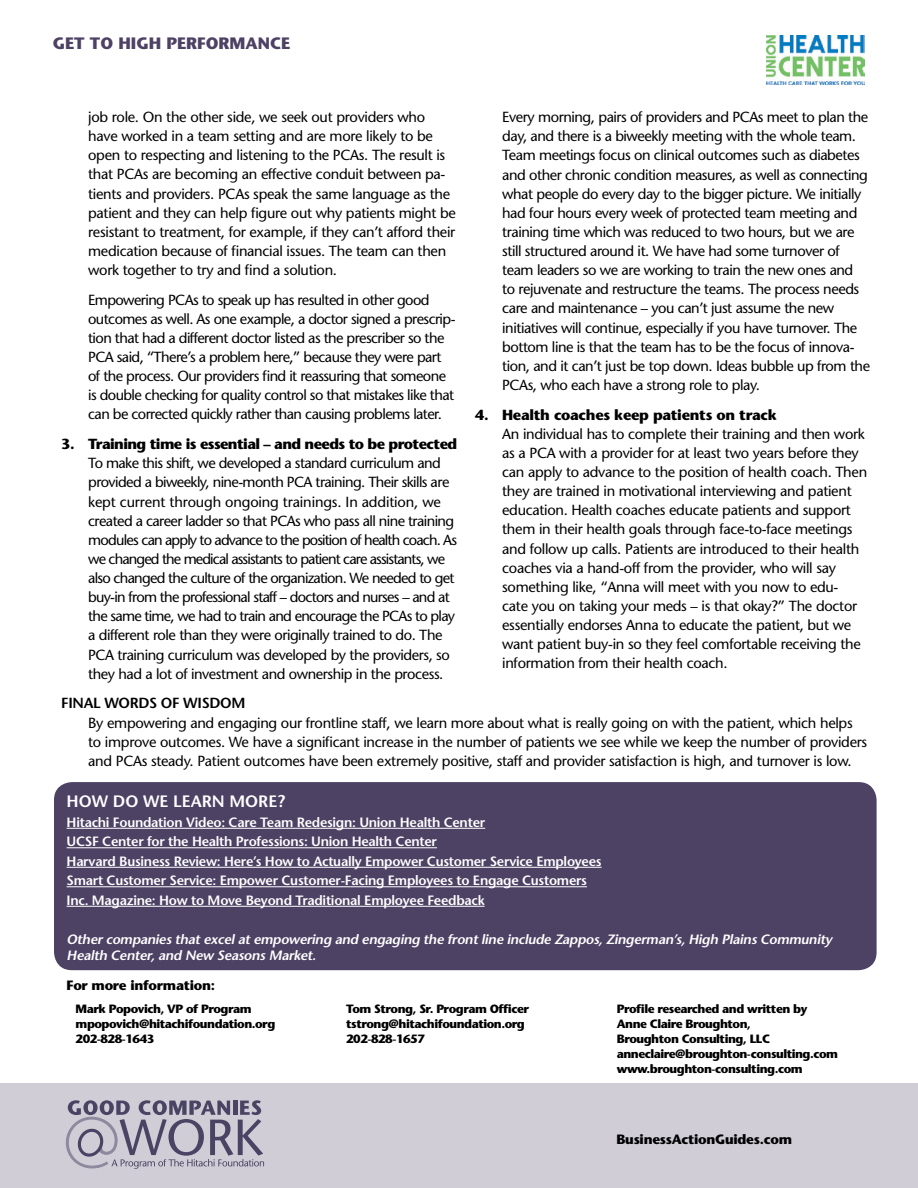
<style>
.page{position:relative;width:918px;height:1188px;background:#fff}
.page>*{position:absolute;margin:0;border:0;box-sizing:border-box;transform-origin:0 0}
.t1{font:700 16.5px "Stone Sans Std";color:#4d4164}
.t2{font:600 16.5px "Stone Sans Std";color:#fff}
.t3{font:500 14.7px/19.2px "Stone Sans Std";letter-spacing:-.03em;color:#000}
.t4{font:700 14.7px "Stone Sans Std";letter-spacing:-.04em;color:#000}
.t5{font:700 14.7px "Stone Sans Std";letter-spacing:-.02em;color:#000}
.t6{font:600 14.7px "Stone Sans Std";letter-spacing:-.02em;color:#000}
.t7{font:600 13.5px/19.5px "Stone Sans Std";letter-spacing:-.02em;color:#fff}
.t8{font:italic 600 13.5px/16.5px "Stone Sans Std";color:#fff}
.t9{font:700 13.5px "Stone Sans Std";letter-spacing:-.02em;color:#000}
.t10{font:700 12px/15px "Stone Sans Std";letter-spacing:-.04em;color:#000}
</style>
<div class="page">
<div style="left:0;top:1084px;width:918px;height:104px;background:#d0cdd6"></div>
<svg style="left:66px;top:1100px;width:198px;height:69px"></svg>
<img style="left:766px;top:36px;width:98px;height:48px">
<div style="left:54px;top:782px;width:823px;height:188px;background:#4d4164;border-radius:18px"></div>
<hr style="left:67px;top:828px;width:418px;height:1px;background:#fff">
<hr style="left:67px;top:847px;width:370px;height:1px;background:#fff">
<hr style="left:67px;top:867px;width:535px;height:1px;background:#fff">
<hr style="left:67px;top:886px;width:520px;height:1px;background:#fff">
<hr style="left:67px;top:906px;width:418px;height:1px;background:#fff">
<p class="t1" style="left:53px;top:34px;width:239px">GET TO HIGH PERFORMANCE</p>
<p class="t3" style="left:88px;top:107px;width:369px">job role. On the other side, we seek out providers who have worked in a team setting and are more likely to be open to respecting and listening to the PCAs. The result is that PCAs are becoming an effective conduit between pa&shy;tients and providers. PCAs speak the same language as the patient and they can help figure out why patients might be resistant to treatment, for example, if they can’t afford their medication because of financial issues. The team can then work together to try and find a solution.</p>
<p class="t3" style="left:88px;top:290px;width:369px">Empowering PCAs to speak up has resulted in other good outcomes as well. As one example, a doctor signed a prescrip&shy;tion that had a different doctor listed as the prescriber so the PCA said, “There’s a problem here,” because they were part of the process. Our providers find it reassuring that someone is double checking for quality control so that mistakes like that can be corrected quickly rather than causing problems later.</p>
<p class="t4" style="left:61px;top:435px;width:398px">3. Training time is essential – and needs to be protected</p>
<p class="t3" style="left:88px;top:454px;width:370px">To make this shift, we developed a standard curriculum and provided a biweekly, nine-month PCA training. Their skills are kept current through ongoing trainings. In addition, we created a career ladder so that PCAs who pass all nine training modules can apply to advance to the position of health coach. As we changed the medical assistants to patient care assistants, we also changed the culture of the organization. We needed to get buy-in from the professional staff – doctors and nurses – and at the same time, we had to train and encourage the PCAs to play a different role than they were originally trained to do. The PCA training curriculum was developed by the providers, so they had a lot of investment and ownership in the process.</p>
<p class="t3" style="left:502px;top:107px;width:369px">Every morning, pairs of providers and PCAs meet to plan the day, and there is a biweekly meeting with the whole team.<br>Team meetings focus on clinical outcomes such as diabetes and other chronic condition measures, as well as connecting what people do every day to the bigger picture. We initially had four hours every week of protected team meeting and training time which was reduced to two hours, but we are still structured around it. We have had some turnover of team leaders so we are working to train the new ones and<br>to rejuvenate and restructure the teams. The process needs care and maintenance – you can’t just assume the new initiatives will continue, especially if you have turnover. The bottom line is that the team has to be the focus of innova&shy;tion, and it can’t just be top down. Ideas bubble up from the PCAs, who each have a strong role to play.</p>
<p class="t5" style="left:475px;top:406px;width:303px">4. Health coaches keep patients on track</p>
<p class="t3" style="left:502px;top:424px;width:367px">An individual has to complete their training and then work as a PCA with a provider for at least two years before they can apply to advance to the position of health coach. Then they are trained in motivational interviewing and patient education. Health coaches educate patients and support them in their health goals through face-to-face meetings and follow up calls. Patients are introduced to their health coaches via a hand-off from the provider, who will say something like, “Anna will meet with you now to edu&shy;cate you on taking your meds – is that okay?” The doctor essentially endorses Anna to educate the patient, but we want patient buy-in so they feel comfortable receiving the information from their health coach.</p>
<p class="t6" style="left:61px;top:694px;width:186px">FINAL WORDS OF WISDOM</p>
<p class="t3" style="left:88px;top:713px;width:781px">By empowering and engaging our frontline staff, we learn more about what is really going on with the patient, which helps to improve outcomes. We have a significant increase in the number of patients we see while we keep the number of providers and PCAs steady. Patient outcomes have been extremely positive, staff and provider satisfaction is high, and turnover is low.</p>
<p class="t2" style="left:67px;top:792px;width:220px">HOW DO WE LEARN MORE?</p>
<p class="t7" style="left:67px;top:812px;width:537px">Hitachi Foundation Video: Care Team Redesign: Union Health Center<br>UCSF Center for the Health Professions: Union Health Center<br>Harvard Business Review: Here’s How to Actually Empower Customer Service Employees Smart Customer Service: Empower Customer-Facing Employees to Engage Customers Inc. Magazine: How to Move Beyond Traditional Employee Feedback</p>
<p class="t8" style="left:67px;top:931px;width:767px">Othercompaniesthatexcelatempowering and engaging the frontline include Zappos,Zingerman’s,High PlainsCommunity<br>Health Center,and New SeasonsMarket.</p>
<p class="t9" style="left:67px;top:978px;width:150px">For more information:</p>
<p class="t10" style="left:76px;top:1001px;width:201px">Mark Popovich, VP of Program mpopovich@hitachifoundation.org<br>202-828-1643</p>
<p class="t10" style="left:346px;top:1001px;width:184px">Tom Strong, Sr. Program Officer tstrong@hitachifoundation.org<br>202-828-1657</p>
<p class="t10" style="left:617px;top:1001px;width:223px">Profile researched and written by<br>Anne Claire Broughton,<br>Broughton Consulting, LLC anneclaire@broughton-consulting.com www.broughton-consulting.com</p>
<p class="t9" style="left:616px;top:1131px;width:177px">BusinessActionGuides.com</p>
</div>
